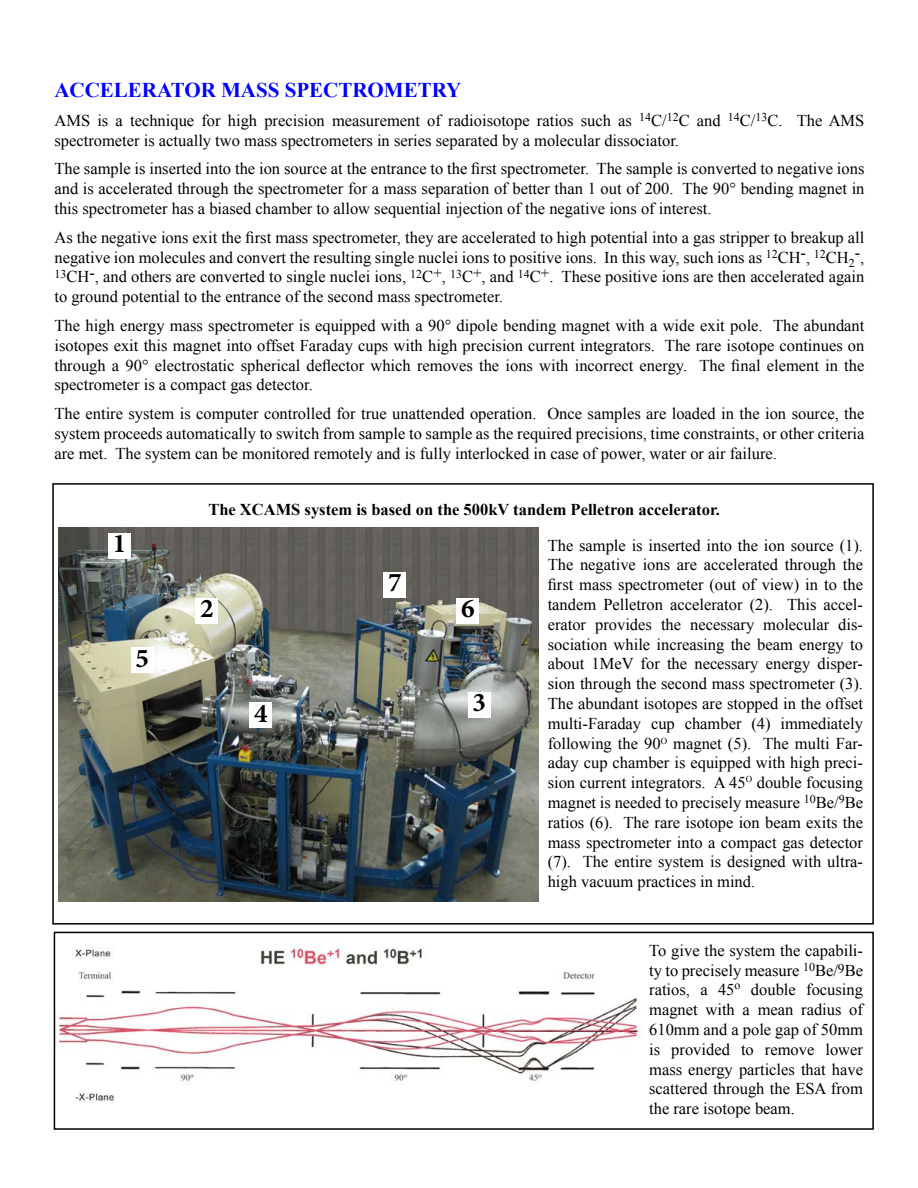
<style>
.page{position:relative;width:918px;height:1188px;background:#fff}
.page>*{position:absolute;margin:0;border:0;box-sizing:border-box;transform-origin:0 0}
.t1{font:700 27px "Minion Pro";color:#000}
.t2{font:700 21px "Times New Roman";color:#00f}
.t3{font:16.5px/19.8px "Times New Roman";color:#000;text-align:justify}
.t4{font:700 16.5px "Times New Roman";color:#000}
</style>
<div class="page">
<img style="left:59px;top:528px;width:479px;height:374px">
<div style="left:108px;top:533px;width:23px;height:26px;background:#fff"></div>
<div style="left:196px;top:598px;width:22px;height:26px;background:#fff"></div>
<div style="left:468px;top:692px;width:22px;height:26px;background:#fff"></div>
<div style="left:250px;top:702px;width:22px;height:26px;background:#fff"></div>
<div style="left:131px;top:647px;width:23px;height:26px;background:#fff"></div>
<div style="left:456px;top:598px;width:23px;height:26px;background:#fff"></div>
<div style="left:384px;top:572px;width:22px;height:26px;background:#fff"></div>
<div style="left:52px;top:483px;width:822px;height:442px;border:2px solid #000"></div>
<img style="left:57px;top:941px;width:586px;height:160px">
<div style="left:54px;top:932px;width:820px;height:198px;border:2px solid #000"></div>
<p class="t2" style="left:54px;top:76px;width:408px">ACCELERATOR MASS SPECTROMETRY</p>
<p class="t3" style="left:54px;top:110px;width:811px">AMS is a technique for high precision measurement of radioisotope ratios such as <sup>14</sup>C/<sup>12</sup>C and <sup>14</sup>C/<sup>13</sup>C. The AMS spectrometer is actually two mass spectrometers in series separated by a molecular dissociator.</p>
<p class="t3" style="left:54px;top:159px;width:812px">The sample is inserted into the ion source at the entrance to the first spectrometer. The sample is converted to negative ions and is accelerated through the spectrometer for a mass separation of better than 1 out of 200. The 90° bending magnet in this spectrometer has a biased chamber to allow sequential injection of the negative ions of interest.</p>
<p class="t3" style="left:54px;top:227px;width:812px">As the negative ions exit the first mass spectrometer, they are accelerated to high potential into a gas stripper to breakup all negative ion molecules and convert the resulting single nuclei ions to positive ions. In this way, such ions as <sup>12</sup>CH-, <sup>12</sup>CH<sub>2</sub></p>
<p class="t3" style="left:54px;top:244px;width:812px;line-height:22px;text-align:right">-,<br><sup>13</sup>CH-, and others are converted to single nuclei ions, <sup>12</sup>C<sup>+</sup>, <sup>13</sup>C<sup>+</sup>, and <sup>14</sup>C<sup>+</sup>. These positive ions are then accelerated again</p>
<p class="t3" style="left:54px;top:282px;width:812px;line-height:28.8px">to ground potential to the entrance of the second mass spectrometer.<br>The high energy mass spectrometer is equipped with a 90° dipole bending magnet with a wide exit pole. The abundant</p>
<p class="t3" style="left:54px;top:335px;width:812px">isotopes exit this magnet into offset Faraday cups with high precision current integrators. The rare isotope continues on through a 90° electrostatic spherical deflector which removes the ions with incorrect energy. The final element in the spectrometer is a compact gas detector.</p>
<p class="t3" style="left:54px;top:404px;width:812px">The entire system is computer controlled for true unattended operation. Once samples are loaded in the ion source, the system proceeds automatically to switch from sample to sample as the required precisions, time constraints, or other criteria are met. The system can be monitored remotely and is fully interlocked in case of power, water or air failure.</p>
<h1 class="t1" style="left:113px;top:525px;width:15px">1</h1>
<h1 class="t1" style="left:135px;top:639px;width:15px">5</h1>
<p class="t4" style="left:208px;top:498px;width:513px">The XCAMS system is based on the 500kV tandem Pelletron accelerator.</p>
<h1 class="t1" style="left:200px;top:590px;width:15px">2</h1>
<h1 class="t1" style="left:254px;top:694px;width:15px">4</h1>
<h1 class="t1" style="left:388px;top:564px;width:15px">7</h1>
<h1 class="t1" style="left:461px;top:590px;width:15px">6</h1>
<h1 class="t1" style="left:472px;top:684px;width:15px">3</h1>
<p class="t3" style="left:548px;top:535px;width:317px">The sample is inserted into the ion source (1).<br>The negative ions are accelerated through the first mass spectrometer (out of view) in to the tandem Pelletron accelerator (2). This accel&shy;erator provides the necessary molecular dis&shy;sociation while increasing the beam energy to about 1MeV for the necessary energy disper&shy;sion through the second mass spectrometer (3).<br>The abundant isotopes are stopped in the offset multi-Faraday cup chamber (4) immediately following the 90<sup>O</sup> magnet (5). The multi Far&shy;aday cup chamber is equipped with high preci&shy;sion current integrators. A 45<sup>O</sup> double focusing magnet is needed to precisely measure <sup>10</sup>Be/<sup>9</sup>Be ratios (6). The rare isotope ion beam exits the mass spectrometer into a compact gas detector (7). The entire system is designed with ultra&shy;high vacuum practices in mind.</p>
<p class="t3" style="left:649px;top:940px;width:215px">To give the system the capabili&shy;ty to precisely measure <sup>10</sup>Be/<sup>9</sup>Be ratios, a 45<sup>o</sup> double focusing magnet with a mean radius of 610mm and a pole gap of 50mm is provided to remove lower mass energy particles that have scattered through the ESA from the rare isotope beam.</p>
</div>
